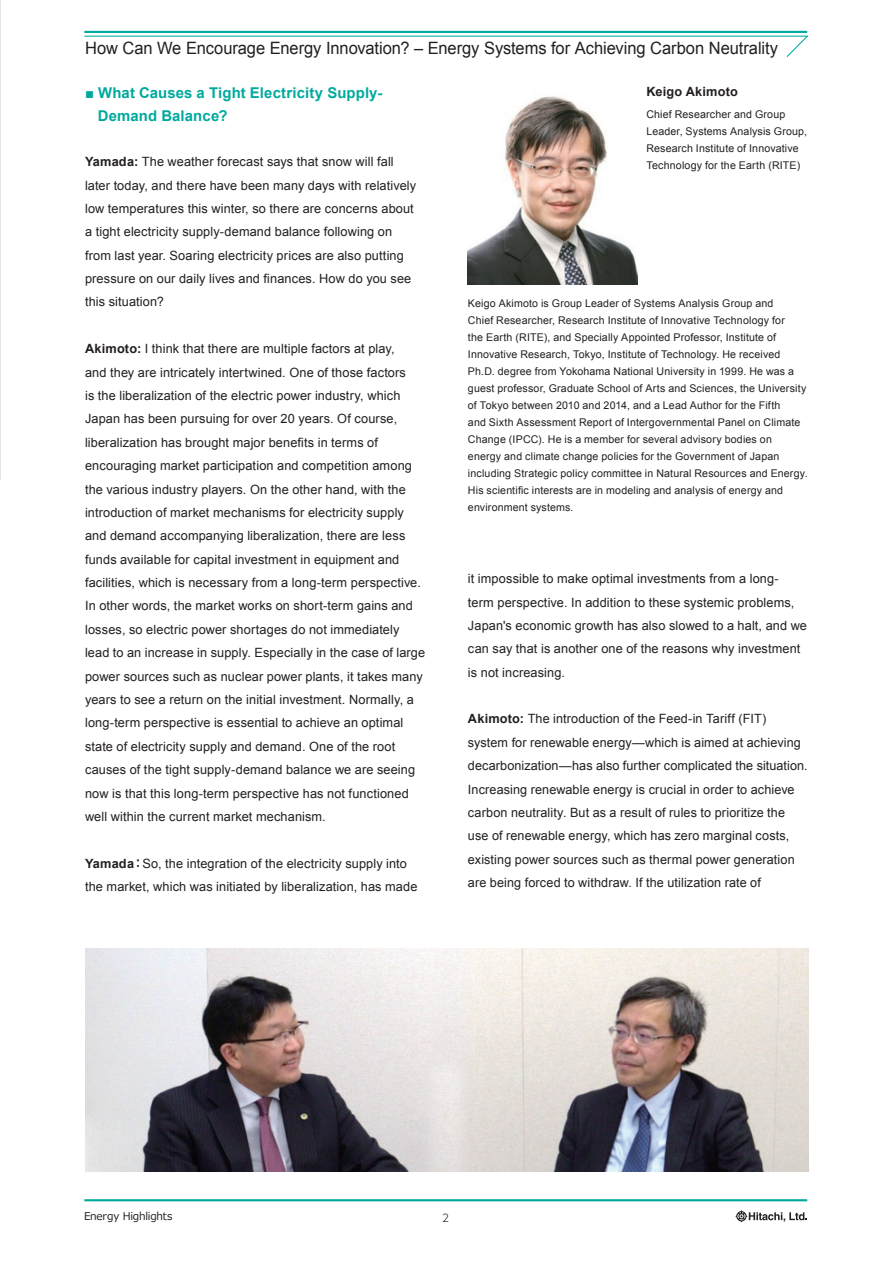
<style>
.page{position:relative;width:893px;height:1263px;background:#fff}
.page>*{position:absolute;margin:0;border:0;box-sizing:border-box;transform-origin:0 0}
.t1{font:16.95px "Arial";letter-spacing:-.005em;color:#231f20}
.t2{font:700 14.85px/23.4px "Arial";letter-spacing:.01em;color:#00a99d}
.t3{font:12.75px/23.4px "Arial";letter-spacing:.01em;color:#231f20}
.t4{font:700 12.75px "Arial";letter-spacing:.015em;color:#231f20}
.t5{font:10.65px/17px "Arial";letter-spacing:.015em;color:#231f20}
.t6{font:10.65px "Meiryo";letter-spacing:-.02em;color:#231f20}
.t7{font:300 10.65px "UD Shin Go Pro";color:#231f20}
.s1{font-weight:700}
.s2{font-family:"UD Shin Go Pro";font-weight:500}
</style>
<div class="page">
<hr style="left:84px;top:1199px;width:723px;height:2px;background:#00a99d">
<hr style="left:84px;top:31px;width:723px;height:2px;background:#00a99d">
<svg style="left:84px;top:35px;width:725px;height:22px"></svg>
<svg style="left:735px;top:1210px;width:72px;height:12px"></svg>
<img style="left:0;top:0;width:1px;height:480px">
<img style="left:468px;top:96px;width:170px;height:189px">
<img style="left:86px;top:948px;width:723px;height:223px">
<h1 class="t1" style="left:85px;top:37px;width:695px">How Can We Encourage Energy Innovation? – Energy Systems for Achieving Carbon Neutrality</h1>
<p class="t2" style="left:98px;top:81px;width:286px;text-indent:-13px">■ What Causes a Tight Electricity Supply-<br>Demand Balance?</p>
<p class="t3" style="left:85px;top:150px;width:333px"><span class="s1">Yamada:</span> The weather forecast says that snow will fall later today, and there have been many days with relatively low temperatures this winter, so there are concerns about a tight electricity supply-demand balance following on from last year. Soaring electricity prices are also putting pressure on our daily lives and finances. How do you see this situation?</p>
<p class="t3" style="left:85px;top:337px;width:342px"><span class="s1">Akimoto:</span> I think that there are multiple factors at play,<br>and they are intricately intertwined. One of those factors<br>is the liberalization of the electric power industry, which Japan has been pursuing for over 20 years. Of course, liberalization has brought major benefits in terms of encouraging market participation and competition among the various industry players. On the other hand, with the introduction of market mechanisms for electricity supply and demand accompanying liberalization, there are less funds available for capital investment in equipment and facilities, which is necessary from a long-term perspective.<br>In other words, the market works on short-term gains and losses, so electric power shortages do not immediately lead to an increase in supply. Especially in the case of large power sources such as nuclear power plants, it takes many years to see a return on the initial investment. Normally, a long-term perspective is essential to achieve an optimal state of electricity supply and demand. One of the root causes of the tight supply-demand balance we are seeing now is that this long-term perspective has not functioned well within the current market mechanism.</p>
<p class="t3" style="left:85px;top:852px;width:334px"><span class="s1">Yamada</span><span class="s2">：</span>So, the integration of the electricity supply into the market, which was initiated by liberalization, has made</p>
<p class="t4" style="left:646px;top:83px;width:93px">Keigo Akimoto</p>
<p class="t5" style="left:646px;top:105px;width:162px">Chief Researcher and Group<br>Leader, Systems Analysis Group,<br>Research Institute of Innovative<br>Technology for the Earth (RITE)</p>
<p class="t5" style="left:468px;top:295px;width:341px">Keigo Akimoto is Group Leader of Systems Analysis Group and<br>Chief Researcher, Research Institute of Innovative Technology for<br>the Earth (RITE), and Specially Appointed Professor, Institute of Innovative Research, Tokyo, Institute of Technology. He received Ph.D. degree from Yokohama National University in 1999. He was a guest professor, Graduate School of Arts and Sciences, the University of Tokyo between 2010 and 2014, and a Lead Author for the Fifth<br>and Sixth Assessment Report of Intergovernmental Panel on Climate Change (IPCC). He is a member for several advisory bodies on energy and climate change policies for the Government of Japan including Strategic policy committee in Natural Resources and Energy.<br>His scientific interests are in modeling and analysis of energy and environment systems.</p>
<p class="t3" style="left:468px;top:567px;width:341px">it impossible to make optimal investments from a long&shy;term perspective. In addition to these systemic problems, Japan's economic growth has also slowed to a halt, and we can say that is another one of the reasons why investment is not increasing.</p>
<p class="t3" style="left:468px;top:707px;width:341px"><span class="s1">Akimoto:</span> The introduction of the Feed-in Tariff (FIT) system for renewable energy—which is aimed at achieving decarbonization—has also further complicated the situation.<br>Increasing renewable energy is crucial in order to achieve carbon neutrality. But as a result of rules to prioritize the use of renewable energy, which has zero marginal costs, existing power sources such as thermal power generation are being forced to withdraw. If the utilization rate of</p>
<p class="t6" style="left:84px;top:1209px;width:90px">Energy Highlights</p>
<p class="t7" style="left:442px;top:1210px;width:9px">2</p>
</div>
